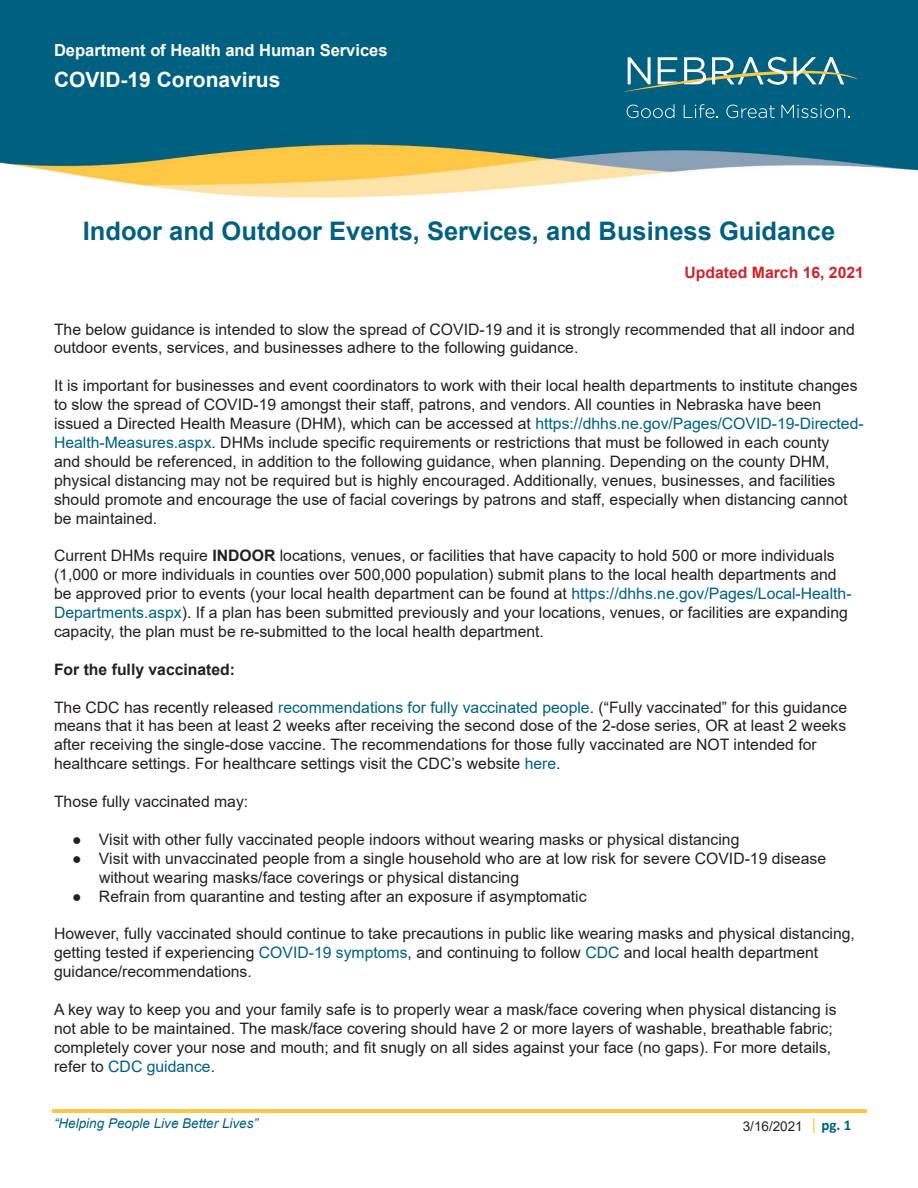
<style>
.page{position:relative;width:918px;height:1188px;background:#fff}
.page>*{position:absolute;margin:0;border:0;box-sizing:border-box;transform-origin:0 0}
.t1{font:700 25.5px "Arial";color:#00607f}
.t2{font:700 21px "Arial";color:#fff}
.t3{font:700 16.5px "Arial";color:#fff}
.t4{font:15.75px/18.9px "Arial";color:#231f20}
.t5{font:700 15.75px "Arial";color:#231f20}
.t6{font:700 15.75px "Arial";color:#d1232a}
.t7{font:700 15px "Calibri";color:#00607f}
.t8{font:italic 13.5px "Arial";color:#00607f}
.t9{font:13.5px "Arial";color:#231f20}
.s1{color:#00607f}
.s2{font-weight:700}
.s3{font-weight:400;font-size:16.5px;color:#ffc843}
</style>
<div class="page">
<img style="left:0;top:0;width:918px;height:199px">
<hr style="left:52px;top:1109px;width:814px;height:3px;background:#ffc843">
<div style="left:617px;top:49px;width:247px;height:84px;background:#00607f"></div>
<svg style="left:625px;top:57px;width:233px;height:35px"></svg>
<svg style="left:627px;top:104px;width:47px;height:14px"></svg>
<svg style="left:684px;top:104px;width:34px;height:14px"></svg>
<svg style="left:726px;top:105px;width:49px;height:13px"></svg>
<svg style="left:781px;top:105px;width:69px;height:13px"></svg>
<p class="t3" style="left:54px;top:38px;width:335px">Department of Health and Human Services</p>
<p class="t2" style="left:54px;top:65px;width:228px">COVID-19 Coronavirus</p>
<p class="t1" style="left:83px;top:213px;width:754px">Indoor and Outdoor Events, Services, and Business Guidance</p>
<p class="t6" style="left:685px;top:261px;width:181px">Updated March 16, 2021</p>
<p class="t4" style="left:54px;top:320px;width:802px">The below guidance is intended to slow the spread of COVID-19 and it is strongly recommended that all indoor and outdoor events, services, and businesses adhere to the following guidance.</p>
<p class="t4" style="left:54px;top:376px;width:811px">It is important for businesses and event coordinators to work with their local health departments to institute changes to slow the spread of COVID-19 amongst their staff, patrons, and vendors. All counties in Nebraska have been issued a Directed Health Measure (DHM), which can be accessed at <span class="s1">https://dhhs.ne.gov/Pages/COVID-19-Directed-Health-Measures.aspx</span>. DHMs include specific requirements or restrictions that must be followed in each county<br>and should be referenced, in addition to the following guidance, when planning. Depending on the county DHM, physical distancing may not be required but is highly encouraged. Additionally, venues, businesses, and facilities should promote and encourage the use of facial coverings by patrons and staff, especially when distancing cannot be maintained.</p>
<p class="t4" style="left:54px;top:546px;width:799px">Current DHMs require <span class="s2">INDOOR</span> locations, venues, or facilities that have capacity to hold 500 or more individuals (1,000 or more individuals in counties over 500,000 population) submit plans to the local health departments and be approved prior to events (your local health department can be found at <span class="s1">https://dhhs.ne.gov/Pages/Local-Health-Departments.aspx</span>). If a plan has been submitted previously and your locations, venues, or facilities are expanding capacity, the plan must be re-submitted to the local health department.</p>
<p class="t5" style="left:54px;top:658px;width:183px">For the fully vaccinated:</p>
<p class="t4" style="left:54px;top:698px;width:795px">The CDC has recently released <span class="s1">recommendations for fully vaccinated people</span>. (“Fully vaccinated” for this guidance means that it has been at least 2 weeks after receiving the second dose of the 2-dose series, OR at least 2 weeks after receiving the single-dose vaccine. The recommendations for those fully vaccinated are NOT intended for healthcare settings. For healthcare settings visit the CDC’s website <span class="s1">here</span>.</p>
<p class="t4" style="left:54px;top:792px;width:196px">Those fully vaccinated may:</p>
<p class="t4" style="left:72px;top:830px;width:669px">● Visit with other fully vaccinated people indoors without wearing masks or physical distancing</p>
<p class="t4" style="left:99px;top:849px;width:729px;text-indent:-27px">● Visit with unvaccinated people from a single household who are at low risk for severe COVID-19 disease without wearing masks/face coverings or physical distancing</p>
<p class="t4" style="left:72px;top:887px;width:516px">● Refrain from quarantine and testing after an exposure if asymptomatic</p>
<p class="t4" style="left:54px;top:924px;width:802px">However, fully vaccinated should continue to take precautions in public like wearing masks and physical distancing, getting tested if experiencing <span class="s1">COVID-19 symptoms</span>, and continuing to follow <span class="s1">CDC</span> and local health department guidance/recommendations.</p>
<p class="t4" style="left:54px;top:1000px;width:784px">A key way to keep you and your family safe is to properly wear a mask/face covering when physical distancing is not able to be maintained. The mask/face covering should have 2 or more layers of washable, breathable fabric; completely cover your nose and mouth; and fit snugly on all sides against your face (no gaps). For more details, refer to <span class="s1">CDC guidance</span>.</p>
<p class="t8" style="left:54px;top:1116px;width:216px">“Helping People Living Better Lives”</p>
<p class="t7" style="left:810px;top:1114px;width:43px"><span class="s3">|</span> pg. 1</p>
<p class="t8" style="left:54px;top:1114px;width:206px">“Helping People Live Better Lives”</p>
<p class="t9" style="left:743px;top:1117px;width:62px">3/16/2021</p>
</div>
